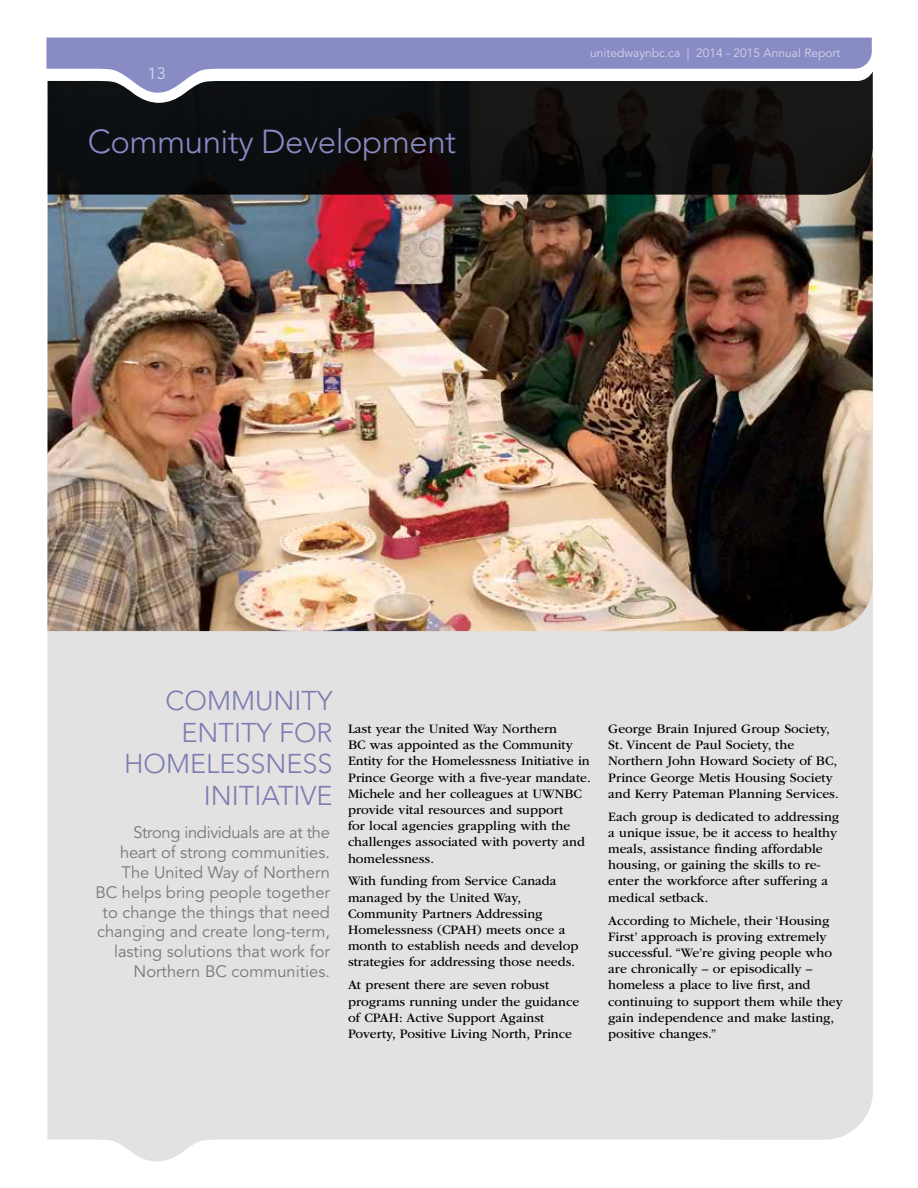
<style>
.page{position:relative;width:918px;height:1188px;background:#fff}
.page>*{position:absolute;margin:0;border:0;box-sizing:border-box;transform-origin:0 0}
.t1{font:300 33px "Avenir LT Std";letter-spacing:-.015em;color:#888bc4}
.t2{font:300 27px/31.5px "Avenir LT Std";color:#7a7db0;text-align:right}
.t3{font:16.5px/19.8px "Avenir LT Std";color:#77787b;text-align:right}
.t4{font:16.5px "Avenir LT Std";color:#d4d5eb}
.t5{font:13.5px/16.2px "ITC Garamond Std";color:#000}
.t6{font:12px "Avenir LT Std";color:#d4d5eb}
</style>
<div class="page">
<div style="left:47px;top:631px;width:826px;height:531px;background:#e3e1e1"></div>
<img style="left:47px;top:93px;width:826px;height:538px">
<svg style="left:48px;top:72px;width:825px;height:123px;background:#111010"></svg>
<svg style="left:46px;top:38px;width:826px;height:55px;fill:#888bc4"></svg>
<p class="t4" style="left:148px;top:64px;width:20px">13</p>
<h1 class="t1" style="left:88px;top:122px;width:370px">Community Development</h1>
<p class="t6" style="left:590px;top:46px;width:252px">unitedwaynbc.ca | 2014 - 2015 Annual Report</p>
<h2 class="t2" style="left:124px;top:685px;width:210px">COMMUNITY<br>ENTITY FOR<br>HOMELESSNESS<br>INITIATIVE</h2>
<p class="t3" style="left:95px;top:823px;width:236px">Strong individuals are at the heart of strong communities.<br>The United Way of Northern<br>BC helps bring people together to change the things that need changing and create long-term, lasting solutions that work for<br>Northern BC communities.</p>
<p class="t5" style="left:348px;top:721px;width:244px">Last year the United Way Northern<br>BC was appointed as the Community Entity for the Homelessness Initiative in Prince George with a five-year mandate.<br>Michele and her colleagues at UWNBC provide vital resources and support<br>for local agencies grappling with the challenges associated with poverty and homelessness.</p>
<p class="t5" style="left:348px;top:873px;width:232px">With funding from Service Canada managed by the United Way, Community Partners Addressing Homelessness (CPAH) meets once a month to establish needs and develop strategies for addressing those needs.</p>
<p class="t5" style="left:348px;top:977px;width:233px">At present there are seven robust programs running under the guidance of CPAH: Active Support Against Poverty, Positive Living North, Prince</p>
<p class="t5" style="left:608px;top:721px;width:232px">George Brain Injured Group Society, St. Vincent de Paul Society, the Northern John Howard Society of BC, Prince George Metis Housing Society and Kerry Pateman Planning Services.</p>
<p class="t5" style="left:608px;top:808px;width:232px">Each group is dedicated to addressing a unique issue, be it access to healthy meals, assistance finding affordable housing, or gaining the skills to re&shy;enter the workforce after suffering a medical setback.</p>
<p class="t5" style="left:608px;top:912px;width:236px">According to Michele, their ‘Housing First’ approach is proving extremely successful. “We’re giving people who are chronically – or episodically – homeless a place to live first, and continuing to support them while they gain independence and make lasting, positive changes.”</p>
</div>
